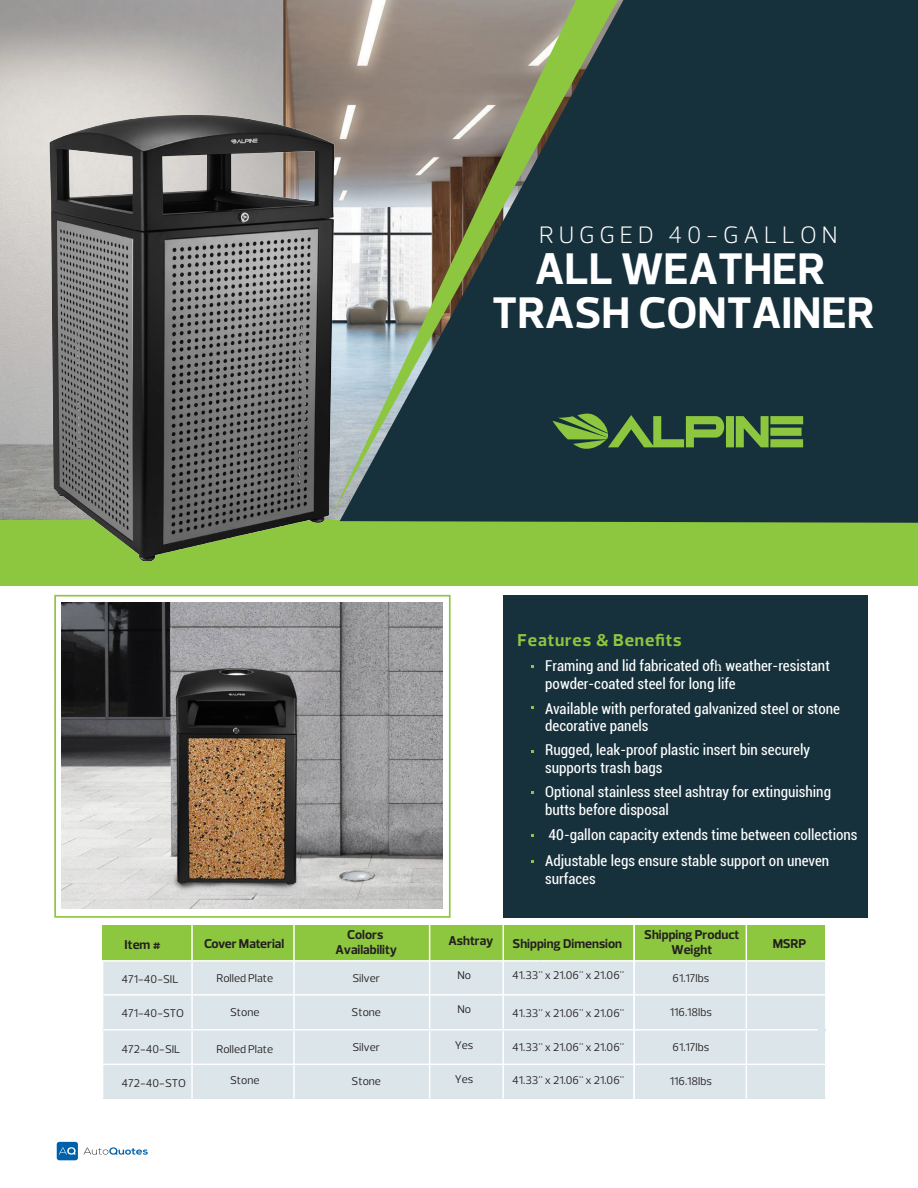
<style>
.page{position:relative;width:918px;height:1188px;background:#fff}
.page>*{position:absolute;margin:0;border:0;box-sizing:border-box;transform-origin:0 0}
.t1{font:700 45.15px "Prelo";color:#fff}
.t2{font:300 24.3px "Prelo";letter-spacing:.2em;color:#fff}
.t3{font:700 17.55px "Prelo";letter-spacing:.05em;color:#8dc63f}
.t4{font:condensed 15px/18px "Roboto";color:#fff}
.t5{font:700 13.05px/15.6px "Prelo";color:#231f20;text-align:center}
.t6{font:11.4px "Prelo";color:#231f20}
.s1{font-family:"Minion Pro";font-stretch:normal}
</style>
<div class="page">
<div style="left:747px;top:925px;width:79px;height:36px;background:#8dc63f"></div>
<div style="left:747px;top:961px;width:79px;height:34px;background:#dce5e9"></div>
<hr style="left:825px;top:925px;width:2px;height:35px;background:#fff">
<hr style="left:747px;top:960px;width:80px;height:2px;background:#fff">
<hr style="left:825px;top:962px;width:2px;height:33px;background:#fff">
<div style="left:747px;top:995px;width:79px;height:34px;background:#dce5e9"></div>
<hr style="left:747px;top:994px;width:80px;height:2px;background:#fff">
<hr style="left:825px;top:996px;width:2px;height:33px;background:#fff">
<div style="left:747px;top:1030px;width:79px;height:35px;background:#dce5e9"></div>
<hr style="left:825px;top:1031px;width:2px;height:33px;background:#fff">
<div style="left:747px;top:1064px;width:79px;height:35px;background:#dce5e9"></div>
<hr style="left:747px;top:1064px;width:80px;height:1px;background:#fff">
<hr style="left:825px;top:1065px;width:2px;height:34px;background:#fff">
<img style="left:0;top:0;width:333px;height:521px">
<div style="left:0;top:521px;width:918px;height:65px;background:#8dc63f"></div>
<div style="left:496px;top:925px;width:138px;height:36px;background:#8dc63f"></div>
<div style="left:428px;top:925px;width:76px;height:36px;background:#8dc63f"></div>
<div style="left:294px;top:925px;width:136px;height:36px;background:#8dc63f"></div>
<div style="left:192px;top:925px;width:102px;height:36px;background:#8dc63f"></div>
<div style="left:103px;top:925px;width:89px;height:36px;background:#8dc63f"></div>
<div style="left:501px;top:961px;width:133px;height:34px;background:#dce5e9"></div>
<div style="left:428px;top:961px;width:76px;height:34px;background:#dce5e9"></div>
<div style="left:294px;top:961px;width:136px;height:34px;background:#dce5e9"></div>
<div style="left:192px;top:961px;width:102px;height:34px;background:#dce5e9"></div>
<div style="left:103px;top:961px;width:89px;height:34px;background:#dce5e9"></div>
<hr style="left:191px;top:925px;width:2px;height:35px;background:#fff">
<hr style="left:293px;top:925px;width:2px;height:35px;background:#fff">
<hr style="left:429px;top:925px;width:1px;height:35px;background:#fff">
<hr style="left:502px;top:925px;width:2px;height:35px;background:#fff">
<hr style="left:102px;top:960px;width:90px;height:2px;background:#fff">
<hr style="left:192px;top:960px;width:102px;height:2px;background:#fff">
<hr style="left:191px;top:962px;width:2px;height:33px;background:#fff">
<hr style="left:294px;top:960px;width:136px;height:2px;background:#fff">
<hr style="left:293px;top:962px;width:2px;height:33px;background:#fff">
<hr style="left:429px;top:962px;width:1px;height:33px;background:#fff">
<hr style="left:428px;top:960px;width:76px;height:2px;background:#fff">
<hr style="left:503px;top:960px;width:36px;height:2px;background:#fff">
<hr style="left:539px;top:960px;width:96px;height:2px;background:#fff">
<hr style="left:502px;top:962px;width:2px;height:33px;background:#fff">
<div style="left:635px;top:925px;width:111px;height:36px;background:#8dc63f"></div>
<div style="left:635px;top:961px;width:111px;height:34px;background:#dce5e9"></div>
<hr style="left:635px;top:960px;width:112px;height:2px;background:#fff">
<div style="left:503px;top:595px;width:365px;height:323px;background:#17313c"></div>
<div style="left:347px;top:0;width:571px;height:523px;background:#17313c"></div>
<div style="left:54px;top:595px;width:397px;height:323px;border:2px solid #8dc63f"></div>
<svg style="left:83px;top:1147px;width:65px;height:8px"></svg>
<div style="left:57px;top:1142px;width:21px;height:18px;background:#0061ab;border-radius:3px"></div>
<svg style="left:59px;top:1147px;width:17px;height:8px"></svg>
<svg style="left:618px;top:412px;width:185px;height:38px"></svg>
<div style="left:501px;top:995px;width:133px;height:34px;background:#dce5e9"></div>
<div style="left:428px;top:995px;width:76px;height:34px;background:#dce5e9"></div>
<div style="left:294px;top:995px;width:136px;height:34px;background:#dce5e9"></div>
<div style="left:192px;top:995px;width:102px;height:34px;background:#dce5e9"></div>
<div style="left:103px;top:995px;width:89px;height:34px;background:#dce5e9"></div>
<hr style="left:102px;top:994px;width:90px;height:2px;background:#fff">
<hr style="left:192px;top:994px;width:102px;height:2px;background:#fff">
<hr style="left:191px;top:996px;width:2px;height:33px;background:#fff">
<hr style="left:294px;top:994px;width:136px;height:2px;background:#fff">
<hr style="left:293px;top:996px;width:2px;height:33px;background:#fff">
<hr style="left:429px;top:996px;width:1px;height:33px;background:#fff">
<hr style="left:428px;top:994px;width:76px;height:2px;background:#fff">
<hr style="left:503px;top:994px;width:36px;height:2px;background:#fff">
<hr style="left:539px;top:994px;width:96px;height:2px;background:#fff">
<hr style="left:502px;top:996px;width:2px;height:33px;background:#fff">
<div style="left:635px;top:995px;width:111px;height:34px;background:#dce5e9"></div>
<hr style="left:635px;top:994px;width:112px;height:2px;background:#fff">
<div style="left:501px;top:1030px;width:133px;height:35px;background:#dce5e9"></div>
<div style="left:428px;top:1030px;width:76px;height:35px;background:#dce5e9"></div>
<div style="left:294px;top:1030px;width:136px;height:35px;background:#dce5e9"></div>
<div style="left:192px;top:1030px;width:102px;height:35px;background:#dce5e9"></div>
<div style="left:103px;top:1030px;width:89px;height:35px;background:#dce5e9"></div>
<hr style="left:191px;top:1031px;width:2px;height:33px;background:#fff">
<hr style="left:293px;top:1031px;width:2px;height:33px;background:#fff">
<hr style="left:429px;top:1031px;width:1px;height:33px;background:#fff">
<hr style="left:502px;top:1031px;width:2px;height:33px;background:#fff">
<div style="left:635px;top:1030px;width:111px;height:35px;background:#dce5e9"></div>
<div style="left:501px;top:1064px;width:133px;height:35px;background:#dce5e9"></div>
<div style="left:428px;top:1064px;width:76px;height:35px;background:#dce5e9"></div>
<div style="left:294px;top:1064px;width:136px;height:35px;background:#dce5e9"></div>
<div style="left:192px;top:1064px;width:102px;height:35px;background:#dce5e9"></div>
<div style="left:103px;top:1064px;width:89px;height:35px;background:#dce5e9"></div>
<hr style="left:102px;top:1064px;width:90px;height:1px;background:#fff">
<hr style="left:192px;top:1064px;width:102px;height:1px;background:#fff">
<hr style="left:191px;top:1065px;width:2px;height:34px;background:#fff">
<hr style="left:294px;top:1064px;width:136px;height:1px;background:#fff">
<hr style="left:293px;top:1065px;width:2px;height:34px;background:#fff">
<hr style="left:429px;top:1065px;width:1px;height:34px;background:#fff">
<hr style="left:428px;top:1064px;width:76px;height:1px;background:#fff">
<hr style="left:503px;top:1064px;width:36px;height:1px;background:#fff">
<hr style="left:539px;top:1064px;width:96px;height:1px;background:#fff">
<hr style="left:502px;top:1065px;width:2px;height:34px;background:#fff">
<div style="left:635px;top:1064px;width:111px;height:35px;background:#dce5e9"></div>
<hr style="left:635px;top:1064px;width:112px;height:1px;background:#fff">
<svg style="left:333px;top:0;width:285px;height:513px"></svg>
<img style="left:36px;top:106px;width:311px;height:456px">
<img style="left:62px;top:602px;width:381px;height:307px">
<hr style="left:90px;top:1029px;width:728px;height:2px;background:#fff">
<hr style="left:633px;top:925px;width:2px;height:174px;background:#fff">
<h2 class="t2" style="left:539px;top:220px;width:300px">RUGGED 40-GALLON</h2>
<h1 class="t1" style="left:535px;top:241px;width:292px">ALL WEATHER</h1>
<h1 class="t1" style="left:492px;top:285px;width:384px">TRASH CONTAINER</h1>
<p class="t3" style="left:518px;top:629px;width:165px">Features &amp; Benefits</p>
<p class="t4" style="left:545px;top:656px;width:286px">Framing and lid fabricated of<span class="s1">h</span> weather-resistant powder-coated steel for long life</p>
<p class="t4" style="left:545px;top:699px;width:296px">Available with perforated galvanized steel or stone decorative panels</p>
<p class="t4" style="left:545px;top:740px;width:266px">Rugged, leak-proof plastic insert bin securely supports trash bags</p>
<p class="t4" style="left:545px;top:782px;width:287px">Optional stainless steel ashtray for extinguishing butts before disposal</p>
<p class="t4" style="left:545px;top:821px;width:314px;line-height:26.1px">40-gallon capacity extends time between collections<br>Adjustable legs ensure stable support on uneven</p>
<p class="t4" style="left:545px;top:869px;width:52px">surfaces</p>
<p class="t5" style="left:125px;top:937px;width:38px">Item #</p>
<p class="t5" style="left:204px;top:936px;width:82px">Cover Material</p>
<p class="t5" style="left:335px;top:927px;width:63px">Colors<br>Availability</p>
<p class="t5" style="left:513px;top:936px;width:111px">Shipping Dimension</p>
<p class="t6" style="left:122px;top:972px;width:58px">471-40-SIL</p>
<p class="t6" style="left:216px;top:971px;width:58px">Rolled Plate</p>
<p class="t6" style="left:352px;top:971px;width:29px">Silver</p>
<p class="t5" style="left:448px;top:933px;width:47px">Ashtray</p>
<p class="t6" style="left:457px;top:968px;width:15px">No</p>
<p class="t6" style="left:457px;top:1002px;width:15px">No</p>
<p class="t6" style="left:455px;top:1038px;width:20px">Yes</p>
<p class="t6" style="left:455px;top:1072px;width:20px">Yes</p>
<p class="t6" style="left:512px;top:968px;width:114px">41.33" x 21.06" x 21.06"</p>
<p class="t6" style="left:122px;top:1006px;width:64px">471-40-STO</p>
<p class="t6" style="left:352px;top:1005px;width:31px">Stone</p>
<p class="t6" style="left:122px;top:1042px;width:60px">472-40-SIL</p>
<p class="t6" style="left:352px;top:1040px;width:29px">Silver</p>
<p class="t6" style="left:122px;top:1076px;width:66px">472-40-STO</p>
<p class="t6" style="left:352px;top:1074px;width:31px">Stone</p>
<p class="t6" style="left:512px;top:1073px;width:114px">41.33" x 21.06" x 21.06"</p>
<p class="t6" style="left:230px;top:1005px;width:31px">Stone</p>
<p class="t6" style="left:216px;top:1042px;width:58px">Rolled Plate</p>
<p class="t6" style="left:230px;top:1073px;width:31px">Stone</p>
<p class="t6" style="left:512px;top:1006px;width:114px">41.33" x 21.06" x 21.06"</p>
<p class="t6" style="left:512px;top:1040px;width:114px">41.33" x 21.06" x 21.06"</p>
<p class="t5" style="left:644px;top:927px;width:97px">Shipping Product</p>
<p class="t6" style="left:673px;top:971px;width:38px">61.17lbs</p>
<p class="t6" style="left:670px;top:1005px;width:43px">116.18lbs</p>
<p class="t6" style="left:673px;top:1040px;width:38px">61.17lbs</p>
<p class="t6" style="left:670px;top:1074px;width:43px">116.18lbs</p>
<p class="t5" style="left:671px;top:942px;width:42px">Weight</p>
<p class="t5" style="left:773px;top:936px;width:35px">MSRP</p>
</div>
